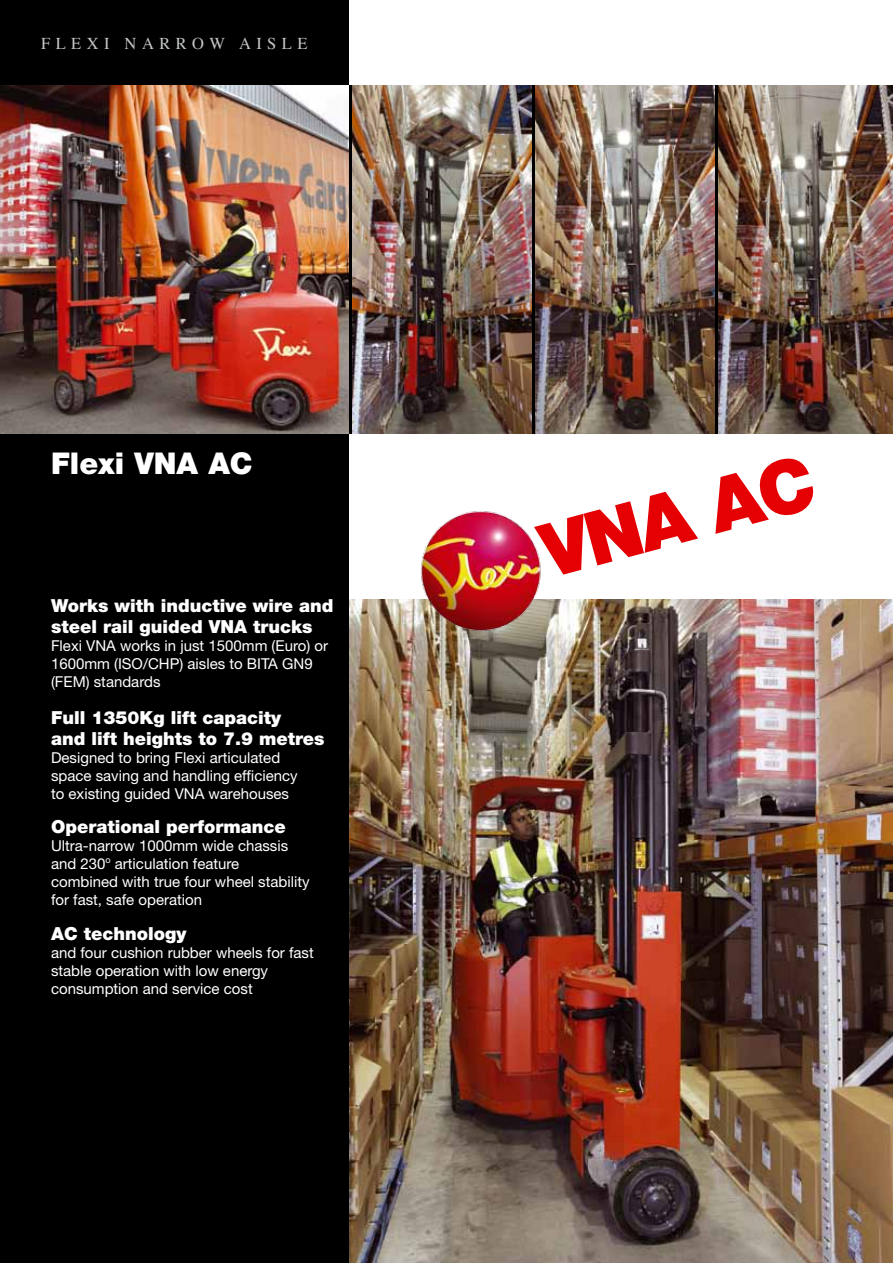
<style>
.page{position:relative;width:893px;height:1263px;background:#fff}
.page>*{position:absolute;margin:0;border:0;box-sizing:border-box;transform-origin:0 0}
.t1{font:900 75px "Helvetica Neue";color:#e50004}
.t2{font:900 30px "Helvetica Neue";color:#fff}
.t3{font:900 18px/21px "Helvetica Neue";color:#fff}
.t4{font:16.5px "Times";letter-spacing:.33em;color:#c3c5c7}
.t5{font:15px/18px "Helvetica Neue";color:#fff}
</style>
<div class="page">
<img style="left:349px;top:600px;width:544px;height:663px">
<div style="left:0;top:0;width:349px;height:1263px;background:#000"></div>
<img style="left:0;top:85px;width:349px;height:349px">
<img style="left:416px;top:511px;width:130px;height:125px">
<img style="left:719px;top:85px;width:174px;height:349px">
<img style="left:536px;top:85px;width:178px;height:349px">
<img style="left:353px;top:85px;width:178px;height:349px">
<p class="t4" style="left:41px;top:28px;width:268px">FLEXI NARROW AISLE</p>
<h2 class="t2" style="left:51px;top:445px;width:203px">Flexi VNA AC</h2>
<p class="t3" style="left:51px;top:595px;width:284px">Works with inductive wire and steel rail guided VNA trucks</p>
<p class="t5" style="left:51px;top:637px;width:278px">Flexi VNA works in just 1500mm (Euro) or<br>1600mm (ISO/CHP) aisles to BITA GN9 (FEM) standards</p>
<p class="t3" style="left:51px;top:707px;width:275px">Full 1350Kg lift capacity<br>and lift heights to 7.9 metres</p>
<p class="t5" style="left:51px;top:749px;width:248px">Designed to bring Flexi articulated space saving and handling efficiency to existing guided VNA warehouses</p>
<p class="t3" style="left:51px;top:816px;width:236px">Operational performance</p>
<p class="t5" style="left:51px;top:837px;width:260px">Ultra-narrow 1000mm wide chassis and 230<sup>o</sup> articulation feature combined with true four wheel stability for fast, safe operation</p>
<p class="t3" style="left:51px;top:923px;width:137px">AC technology</p>
<p class="t5" style="left:51px;top:943px;width:264px">and four cushion rubber wheels for fast stable operation with low energy consumption and service cost</p>
<h1 class="t1" style="left:531px;top:509px;width:282px;rotate:-15deg">VNA AC</h1>
</div>
